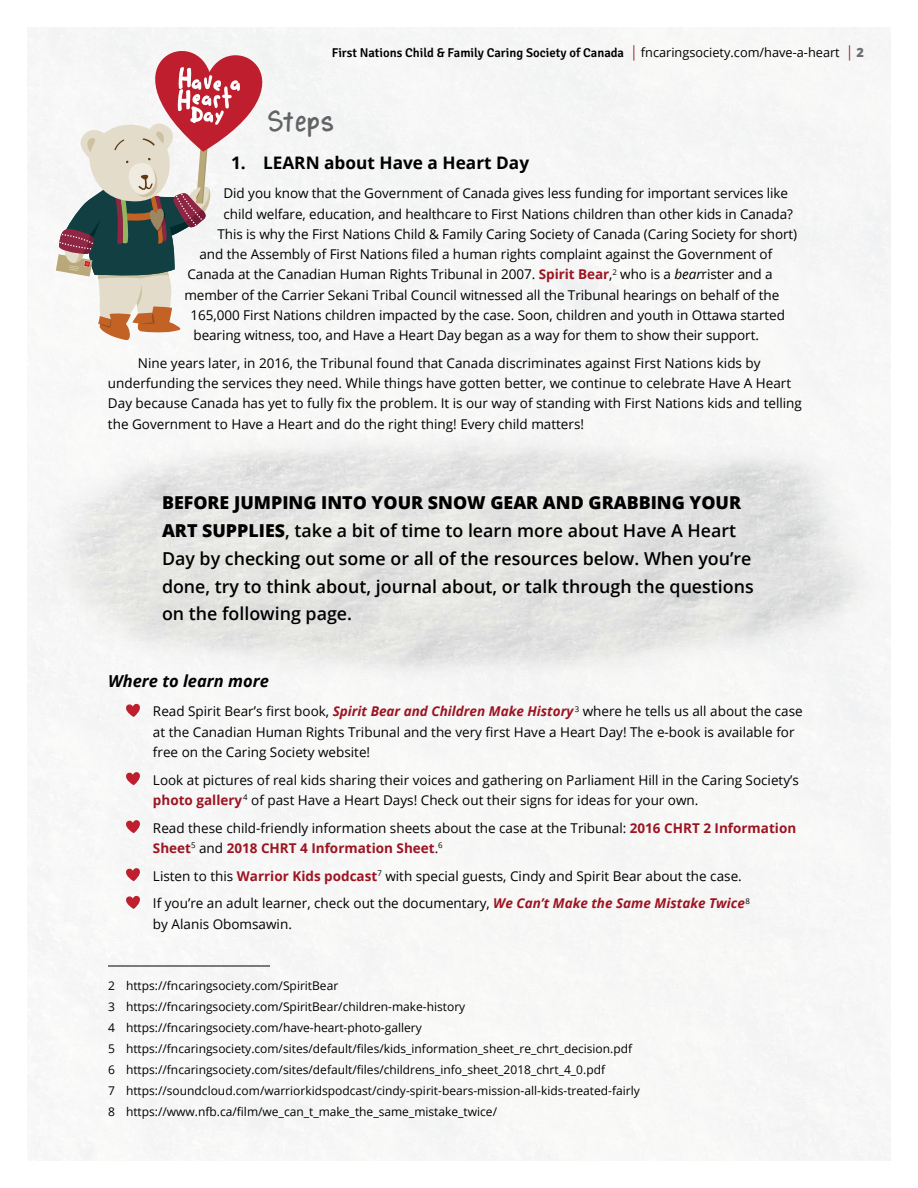
<style>
.page{position:relative;width:918px;height:1188px;background:#fff}
.page>*{position:absolute;margin:0;border:0;box-sizing:border-box;transform-origin:0 0}
.t1{font:32.25px "Hynings Handwriting";color:#636466}
.t2{font:600 17.85px/27.8px "Open Sans";color:#000}
.t3{font:700 17.25px "Open Sans";color:#000}
.t4{font:italic 700 16.5px "Open Sans";color:#000}
.t5{font:13.5px/20.2px "Open Sans";color:#000}
.t6{font:600 12.75px "Signika";color:#000}
.t7{font:12px/21px "Open Sans";color:#000}
.s1{font-family:"Open Sans";font-weight:400;font-size:15.3px;color:#9c1421}
.s2{font-family:"Open Sans";font-weight:400}
.s3{font-family:"Open Sans";font-weight:800;color:#6d6e71}
.s4{font-weight:700;color:#9c1421}
.s5{font-style:italic}
.s6{font-weight:800}
.s7{font-weight:700;font-style:italic;color:#9c1421}
</style>
<div class="page">
<svg style="left:119px;top:700px;width:28px;height:17px"></svg>
<svg style="left:119px;top:768px;width:28px;height:17px"></svg>
<svg style="left:119px;top:816px;width:28px;height:17px"></svg>
<svg style="left:119px;top:864px;width:28px;height:17px"></svg>
<svg style="left:119px;top:892px;width:28px;height:17px"></svg>
<hr style="left:108px;top:966px;width:162px;height:1px;background:#000">
<svg style="left:56px;top:51px;width:206px;height:289px"></svg>
<p class="t6" style="left:332px;top:44px;width:534px">First Nations Child &amp; Family Caring Society of Canada <span class="s1">|</span> <span class="s2">fncaringsociety.com/have-a-heart</span> <span class="s1">|</span> <span class="s3">2</span></p>
<h1 class="t1" style="left:267px;top:107px;width:69px">Steps</h1>
<p class="t3" style="left:231px;top:151px;width:300px">1. LEARN about Have a Heart Day</p>
<p class="t5" style="left:224px;top:183px;width:566px">Did you know that the Government of Canada gives less funding for important services like</p>
<p class="t5" style="left:224px;top:203px;width:571px">child welfare, education, and healthcare to First Nations children than other kids in Canada?</p>
<p class="t5" style="left:218px;top:223px;width:581px">This is why the First Nations Child &amp; Family Caring Society of Canada (Caring Society for short)</p>
<p class="t5" style="left:200px;top:244px;width:574px">and the Assembly of First Nations filed a human rights complaint against the Government of</p>
<p class="t5" style="left:188px;top:264px;width:587px">Canada at the Canadian Human Rights Tribunal in 2007. <span class="s4">Spirit Bear</span>,<sup>2</sup> who is a <span class="s5">bear</span>rister and a</p>
<p class="t5" style="left:184px;top:284px;width:596px">member of the Carrier Sekani Tribal Council witnessed all the Tribunal hearings on behalf of the</p>
<p class="t5" style="left:190px;top:304px;width:596px">165,000 First Nations children impacted by the case. Soon, children and youth in Ottawa started</p>
<p class="t5" style="left:193px;top:325px;width:567px">bearing witness, too, and Have a Heart Day began as a way for them to show their support.</p>
<p class="t5" style="left:108px;top:352px;width:696px;text-indent:30px">Nine years later, in 2016, the Tribunal found that Canada discriminates against First Nations kids by underfunding the services they need. While things have gotten better, we continue to celebrate Have A Heart Day because Canada has yet to fully fix the problem. It is our way of standing with First Nations kids and telling the Government to Have a Heart and do the right thing! Every child matters!</p>
<p class="t2" style="left:162px;top:489px;width:593px"><span class="s6">BEFORE JUMPING INTO YOUR SNOW GEAR AND GRABBING YOUR ART SUPPLIES</span>, take a bit of time to learn more about Have A Heart Day by checking out some or all of the resources below. When you’re done, try to think about, journal about, or talk through the questions on the following page.</p>
<p class="t4" style="left:108px;top:669px;width:162px">Where to learn more</p>
<p class="t5" style="left:153px;top:701px;width:651px">Read Spirit Bear’s first book, <span class="s7">Spirit Bear and Children Make History</span> <sup>3</sup> where he tells us all about the case at the Canadian Human Rights Tribunal and the very first Have a Heart Day! The e-book is available for free on the Caring Society website!</p>
<p class="t5" style="left:153px;top:769px;width:647px">Look at pictures of real kids sharing their voices and gathering on Parliament Hill in the Caring Society’s <span class="s4">photo gallery</span><sup>4</sup> of past Have a Heart Days! Check out their signs for ideas for your own.</p>
<p class="t5" style="left:153px;top:817px;width:645px">Read these child-friendly information sheets about the case at the Tribunal: <span class="s4">2016 CHRT 2 Information<br>Sheet</span><sup>5</sup> and <span class="s4">2018 CHRT 4 Information Sheet</span>.<sup>6</sup></p>
<p class="t5" style="left:153px;top:861px;width:599px;line-height:27.8px">Listen to this <span class="s4">Warrior Kids podcast</span><sup>7</sup> with special guests, Cindy and Spirit Bear about the case.<br>If you’re an adult learner, check out the documentary, <span class="s7">We Can’t Make the Same Mistake Twice</span><sup>8</sup></p>
<p class="t5" style="left:153px;top:913px;width:140px">by Alanis Obomsawin.</p>
<p class="t7" style="left:108px;top:975px;width:533px">2 https://fncaringsociety.com/SpiritBear<br>3 https://fncaringsociety.com/SpiritBear/children-make-history<br>4 https://fncaringsociety.com/have-heart-photo-gallery<br>5 https://fncaringsociety.com/sites/default/files/kids_information_sheet_re_chrt_decision.pdf 6 https://fncaringsociety.com/sites/default/files/childrens_info_sheet_2018_chrt_4_0.pdf<br>7 https://soundcloud.com/warriorkidspodcast/cindy-spirit-bears-mission-all-kids-treated-fairly 8 https://www.nfb.ca/film/we_can_t_make_the_same_mistake_twice/</p>
</div>
